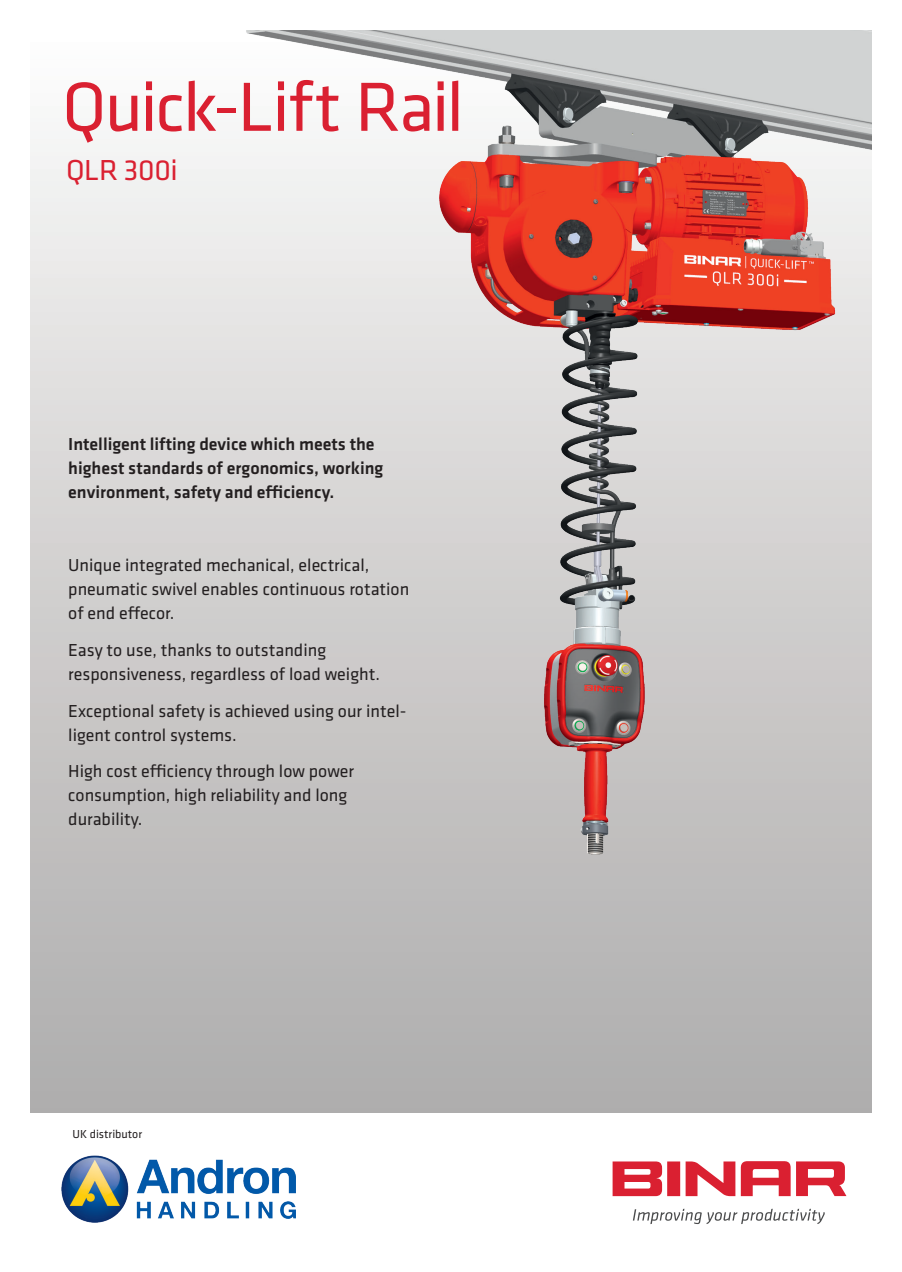
<style>
.page{position:relative;width:902px;height:1272px;background:#fff}
.page>*{position:absolute;margin:0;border:0;box-sizing:border-box;transform-origin:0 0}
.t1{font:72px "Klavika";letter-spacing:-.025em;color:#da2031}
.t2{font:30px "Klavika";letter-spacing:-.015em;color:#da2031}
.t3{font:18px/24px "Klavika";color:#231f20}
.t4{font:500 18px/24px "Klavika";color:#231f20}
.t5{font:12px "Klavika";color:#231f20}
</style>
<div class="page">
<div style="left:30px;top:30px;width:842px;height:1082px;background:#b6b5b5"></div>
<img style="left:30px;top:30px;width:842px;height:833px">
<div style="left:667px;top:1161px;width:13px;height:35px;background:#da2031"></div>
<svg style="left:686px;top:1161px;width:49px;height:35px"></svg>
<svg style="left:613px;top:1161px;width:49px;height:35px"></svg>
<svg style="left:741px;top:1161px;width:105px;height:35px"></svg>
<svg style="left:633px;top:1209px;width:192px;height:15px"></svg>
<img style="left:61px;top:1155px;width:234px;height:67px">
<h1 class="t1" style="left:62px;top:68px;width:404px">Quick-Lift Rail</h1>
<h2 class="t2" style="left:66px;top:154px;width:113px">QLR 300i</h2>
<p class="t4" style="left:68px;top:432px;width:317px">Intelligent lifting device which meets the highest standards of ergonomics, working environment, safety and efficiency.</p>
<p class="t3" style="left:68px;top:553px;width:343px">Unique integrated mechanical, electrical, pneumatic swivel enables continuous rotation of end effecor.</p>
<p class="t3" style="left:68px;top:638px;width:313px">Easy to use, thanks to outstanding responsiveness, regardless of load weight.</p>
<p class="t3" style="left:68px;top:699px;width:340px">Exceptional safety is achieved using our intel&shy;ligent control systems.</p>
<p class="t3" style="left:68px;top:760px;width:287px">High cost efficiency through low power consumption, high reliability and long durability.</p>
<p class="t5" style="left:73px;top:1127px;width:71px">UK distributor</p>
</div>
